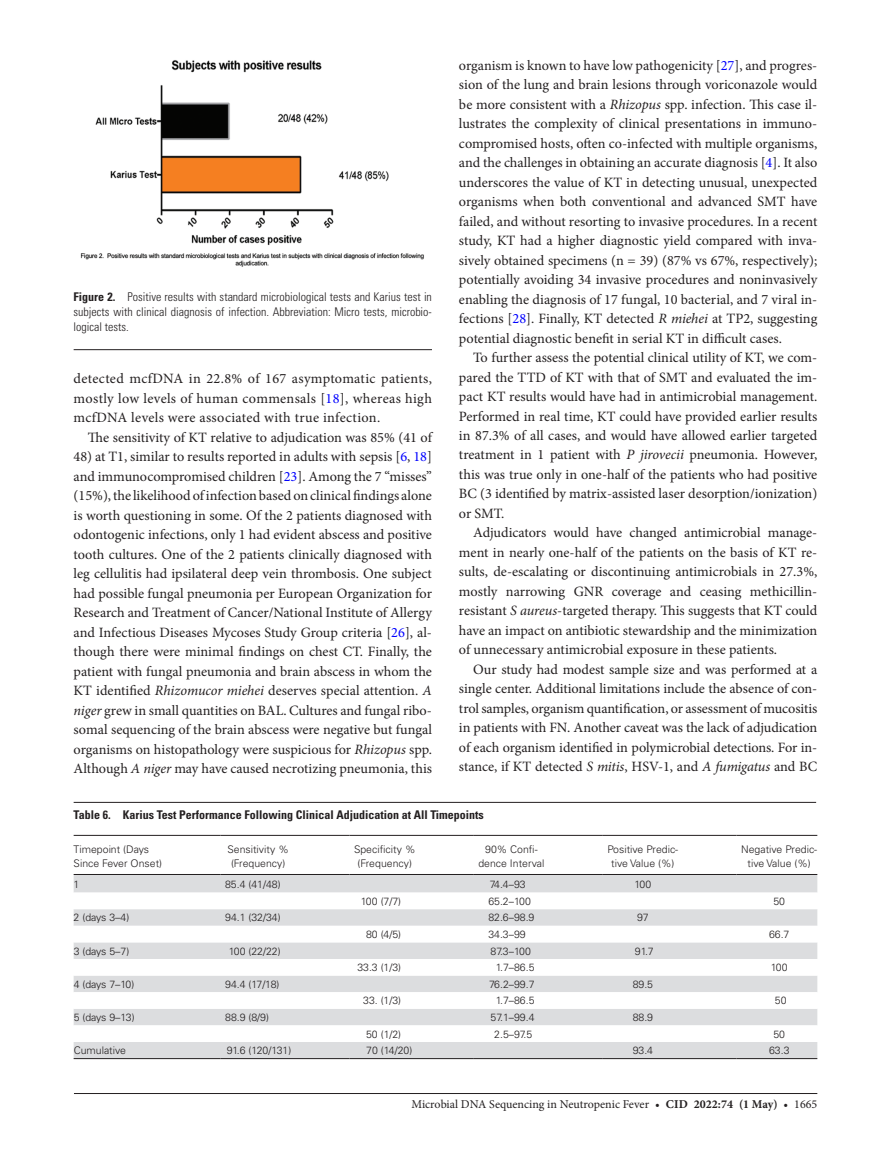
<style>
.page{position:relative;width:891px;height:1174px;background:#fff}
.page>*{position:absolute;margin:0;border:0;box-sizing:border-box;transform-origin:0 0}
.t1{font:14.25px/19.5px "Minion Pro";color:#231f20;text-align:justify}
.t2{font:300 condensed 12px/15px "Univers LT Std";color:#231f20;text-align:justify}
.t3{font:700 condensed 12px "Univers LT Std";color:#231f20}
.t4{font:12px "Minion Pro";color:#231f20}
.t5{font:300 10.5px/13.5px "Univers LT Std";color:#231f20;text-align:center}
.s1{font-weight:700}
.s2{color:#00f}
.s3{font-style:italic}
</style>
<div class="page">
<hr style="left:74px;top:1093px;width:743px;height:1px;background:#231f20">
<hr style="left:74px;top:349px;width:358px;height:1px;background:#231f20">
<img style="left:81px;top:60px;width:343px;height:207px">
<hr style="left:74px;top:802px;width:742px;height:1px;background:#231f20">
<div style="left:74px;top:875px;width:743px;height:183px;background:#dcdddf"></div>
<svg style="left:74px;top:893px;width:743px;height:149px"></svg>
<hr style="left:74px;top:835px;width:147px;height:1px;background:#231f20">
<hr style="left:221px;top:835px;width:128px;height:1px;background:#231f20">
<hr style="left:349px;top:835px;width:125px;height:1px;background:#231f20">
<hr style="left:474px;top:835px;width:129px;height:1px;background:#231f20">
<hr style="left:603px;top:835px;width:134px;height:1px;background:#231f20">
<hr style="left:737px;top:835px;width:80px;height:1px;background:#231f20">
<hr style="left:74px;top:874px;width:147px;height:1px;background:#231f20">
<hr style="left:221px;top:874px;width:128px;height:1px;background:#231f20">
<hr style="left:349px;top:874px;width:125px;height:1px;background:#231f20">
<hr style="left:474px;top:874px;width:129px;height:1px;background:#231f20">
<hr style="left:603px;top:874px;width:134px;height:1px;background:#231f20">
<hr style="left:737px;top:874px;width:80px;height:1px;background:#231f20">
<hr style="left:74px;top:1058px;width:147px;height:1px;background:#231f20">
<hr style="left:221px;top:1058px;width:128px;height:1px;background:#231f20">
<hr style="left:349px;top:1058px;width:125px;height:1px;background:#231f20">
<hr style="left:474px;top:1058px;width:129px;height:1px;background:#231f20">
<hr style="left:603px;top:1058px;width:134px;height:1px;background:#231f20">
<hr style="left:737px;top:1058px;width:80px;height:1px;background:#231f20">
<p class="t2" style="left:74px;top:290px;width:360px"><span class="s1">Figure 2.</span> Positive results with standard microbiological tests and Karius test in subjects with clinical diagnosis of infection. Abbreviation: Micro tests, microbio&shy;logical tests.</p>
<p class="t1" style="left:74px;top:369px;width:360px">detected mcfDNA in 22.8% of 167 asymptomatic patients, mostly low levels of human commensals [<span class="s2">18</span>], whereas high mcfDNA levels were associated with true infection.</p>
<p class="t1" style="left:88px;top:428px;width:346px">The sensitivity of KT relative to adjudication was 85% (41 of</p>
<p class="t1" style="left:74px;top:447px;width:360px">48) at T1, similar to results reported in adults with sepsis [<span class="s2">6</span>, <span class="s2">18</span>] and immunocompromised children [<span class="s2">23</span>]. Among the 7 “misses” (15%), the likelihood of infection based on clinical findings alone is worth questioning in some. Of the 2 patients diagnosed with odontogenic infections, only 1 had evident abscess and positive tooth cultures. One of the 2 patients clinically diagnosed with leg cellulitis had ipsilateral deep vein thrombosis. One subject had possible fungal pneumonia per European Organization for Research and Treatment of Cancer/National Institute of Allergy and Infectious Diseases Mycoses Study Group criteria [<span class="s2">26</span>], al&shy;though there were minimal findings on chest CT. Finally, the patient with fungal pneumonia and brain abscess in whom the KT identified <span class="s3">Rhizomucor miehei</span> deserves special attention. <span class="s3">A niger</span> grew in small quantities on BAL. Cultures and fungal ribo&shy;somal sequencing of the brain abscess were negative but fungal organisms on histopathology were suspicious for <span class="s3">Rhizopus</span> spp.<br>Although <span class="s3">A niger</span> may have caused necrotizing pneumonia, this</p>
<p class="t1" style="left:459px;top:55px;width:360px">organism is known to have low pathogenicity [<span class="s2">27</span>], and progres&shy;sion of the lung and brain lesions through voriconazole would be more consistent with a <span class="s3">Rhizopus</span> spp. infection. This case il&shy;lustrates the complexity of clinical presentations in immuno&shy;compromised hosts, often co-infected with multiple organisms, and the challenges in obtaining an accurate diagnosis [<span class="s2">4</span>]. It also underscores the value of KT in detecting unusual, unexpected organisms when both conventional and advanced SMT have failed, and without resorting to invasive procedures. In a recent study, KT had a higher diagnostic yield compared with inva&shy;sively obtained specimens (n = 39) (87% vs 67%, respectively); potentially avoiding 34 invasive procedures and noninvasively enabling the diagnosis of 17 fungal, 10 bacterial, and 7 viral in&shy;fections [<span class="s2">28</span>]. Finally, KT detected <span class="s3">R miehei</span> at TP2, suggesting potential diagnostic benefit in serial KT in difficult cases.</p>
<p class="t1" style="left:459px;top:348px;width:360px;text-indent:14px">To further assess the potential clinical utility of KT, we com&shy;pared the TTD of KT with that of SMT and evaluated the im&shy;pact KT results would have had in antimicrobial management.<br>Performed in real time, KT could have provided earlier results in 87.3% of all cases, and would have allowed earlier targeted treatment in 1 patient with <span class="s3">P jirovecii</span> pneumonia. However, this was true only in one-half of the patients who had positive BC (3 identified by matrix-assisted laser desorption/ionization) or SMT.</p>
<p class="t1" style="left:459px;top:523px;width:360px;text-indent:14px">Adjudicators would have changed antimicrobial manage&shy;ment in nearly one-half of the patients on the basis of KT re&shy;sults, de-escalating or discontinuing antimicrobials in 27.3%, mostly narrowing GNR coverage and ceasing methicillin&shy;resistant <span class="s3">S aureus</span>-targeted therapy. This suggests that KT could have an impact on antibiotic stewardship and the minimization of unnecessary antimicrobial exposure in these patients.</p>
<p class="t1" style="left:459px;top:660px;width:360px;text-indent:14px">Our study had modest sample size and was performed at a single center. Additional limitations include the absence of con&shy;trol samples, organism quantification, or assessment of mucositis in patients with FN. Another caveat was the lack of adjudication of each organism identified in polymicrobial detections. For in&shy;stance, if KT detected <span class="s3">S mitis</span>, HSV-1, and <span class="s3">A fumigatus</span> and BC</p>
<p class="t3" style="left:74px;top:808px;width:412px">Table 6. Karius Test Performance Following Clinical Adjudication at All Timepoints</p>
<p class="t5" style="left:74px;top:843px;width:90px;text-align:left">Timepoint (Days<br>Since Fever Onset)</p>
<p class="t5" style="left:227px;top:843px;width:63px">Sensitivity % (Frequency)</p>
<p class="t5" style="left:354px;top:843px;width:63px">Specificity % (Frequency)</p>
<p class="t5" style="left:478px;top:843px;width:68px">90% Confi&shy;dence Interval</p>
<p class="t5" style="left:607px;top:843px;width:72px">Positive Predic&shy;tive Value (%)</p>
<p class="t5" style="left:741px;top:843px;width:78px">Negative Predic&shy;tive Value (%)</p>
<p class="t5" style="left:74px;top:878px;width:7px">1</p>
<p class="t5" style="left:225px;top:878px;width:57px">85.4 (41/48)</p>
<p class="t5" style="left:490px;top:878px;width:37px">74.4–93</p>
<p class="t5" style="left:634px;top:878px;width:18px">100</p>
<p class="t5" style="left:361px;top:894px;width:42px">100 (7/7)</p>
<p class="t5" style="left:488px;top:894px;width:44px">65.2–100</p>
<p class="t5" style="left:773px;top:894px;width:13px">50</p>
<p class="t5" style="left:74px;top:911px;width:57px">2 (days 3–4)</p>
<p class="t5" style="left:225px;top:911px;width:57px">94.1 (32/34)</p>
<p class="t5" style="left:488px;top:911px;width:48px">82.6–98.9</p>
<p class="t5" style="left:637px;top:911px;width:13px">97</p>
<p class="t5" style="left:366px;top:927px;width:37px">80 (4/5)</p>
<p class="t5" style="left:488px;top:927px;width:39px">34.3–99</p>
<p class="t5" style="left:769px;top:927px;width:22px">66.7</p>
<p class="t5" style="left:74px;top:944px;width:57px">3 (days 5–7)</p>
<p class="t5" style="left:229px;top:944px;width:53px">100 (22/22)</p>
<p class="t5" style="left:491px;top:944px;width:42px">87.3–100</p>
<p class="t5" style="left:635px;top:944px;width:20px">91.7</p>
<p class="t5" style="left:357px;top:961px;width:45px">33.3 (1/3)</p>
<p class="t5" style="left:496px;top:961px;width:40px">1.7–86.5</p>
<p class="t5" style="left:771px;top:961px;width:18px">100</p>
<p class="t5" style="left:74px;top:977px;width:62px">4 (days 7–10)</p>
<p class="t5" style="left:225px;top:977px;width:56px">94.4 (17/18)</p>
<p class="t5" style="left:489px;top:977px;width:47px">76.2–99.7</p>
<p class="t5" style="left:633px;top:977px;width:22px">89.5</p>
<p class="t5" style="left:363px;top:994px;width:39px">33. (1/3)</p>
<p class="t5" style="left:496px;top:994px;width:40px">1.7–86.5</p>
<p class="t5" style="left:775px;top:994px;width:13px">50</p>
<p class="t5" style="left:74px;top:1010px;width:62px">5 (days 9–13)</p>
<p class="t5" style="left:225px;top:1010px;width:45px">88.9 (8/9)</p>
<p class="t5" style="left:491px;top:1010px;width:45px">57.1–99.4</p>
<p class="t5" style="left:633px;top:1010px;width:22px">88.9</p>
<p class="t5" style="left:366px;top:1027px;width:37px">50 (1/2)</p>
<p class="t5" style="left:494px;top:1027px;width:40px">2.5–97.5</p>
<p class="t5" style="left:773px;top:1027px;width:13px">50</p>
<p class="t5" style="left:74px;top:1044px;width:54px">Cumulative</p>
<p class="t5" style="left:227px;top:1044px;width:66px">91.6 (120/131)</p>
<p class="t5" style="left:366px;top:1044px;width:48px">70 (14/20)</p>
<p class="t5" style="left:633px;top:1044px;width:22px">93.4</p>
<p class="t5" style="left:769px;top:1044px;width:22px">63.3</p>
<p class="t4" style="left:411px;top:1096px;width:407px">Microbial DNA Sequencing in Neutropenic Fever • <span class="s1">cid 2022:74 (1 May)</span> • 1665</p>
</div>
